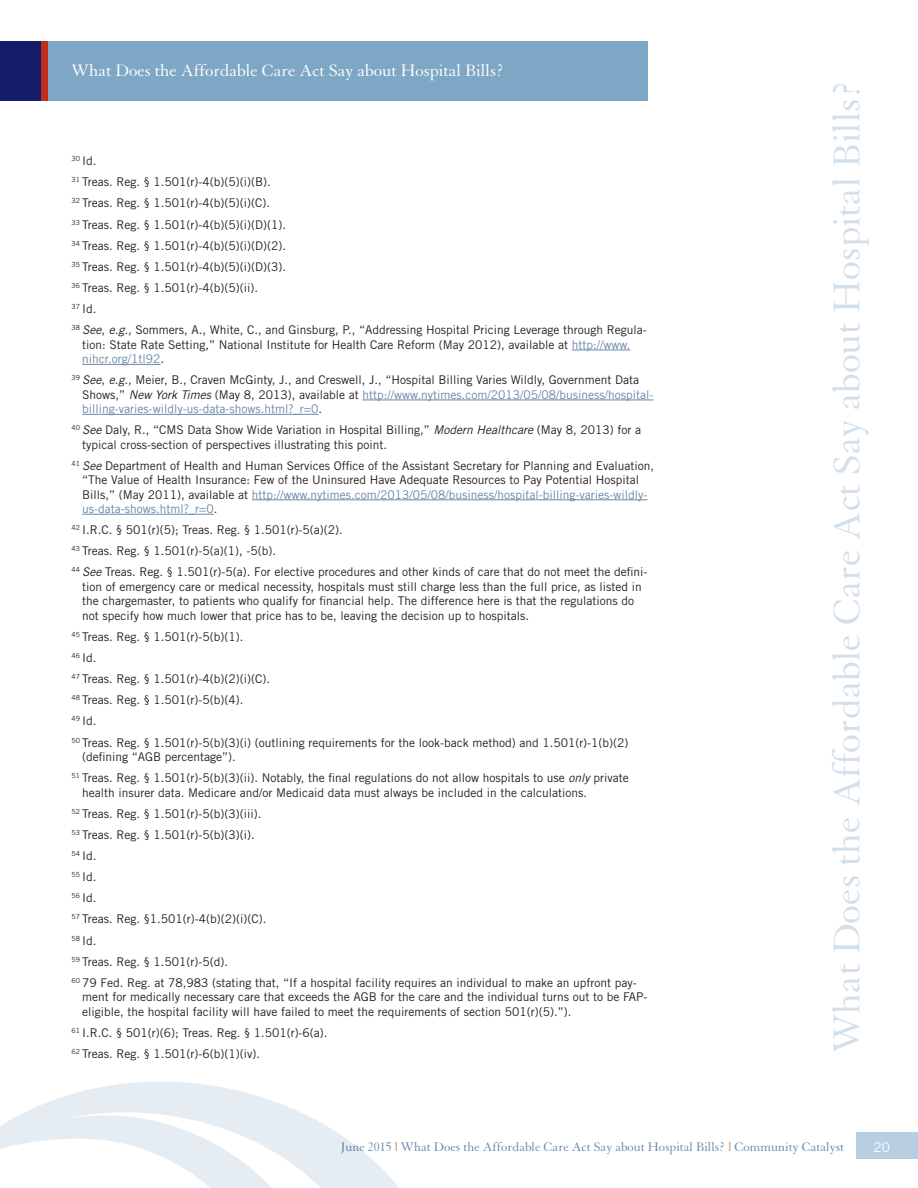
<style>
.page{position:relative;width:918px;height:1188px;background:#fff}
.page>*{position:absolute;margin:0;border:0;box-sizing:border-box;transform-origin:0 0}
.t1{font:40.5px "Granjon";color:#d2e0ec}
.t2{font:18px "Granjon";color:#fff}
.t3{font:13.5px "Granjon";color:#6986a8}
.t4{font:13.5px "Trade Gothic";color:#fff}
.t5{font:12px/21.1px "Trade Gothic";color:#231f20}
.s1{font-style:italic}
.s2{color:#6986a8}
.s3{color:#c02d19}
</style>
<div class="page">
<div style="left:0;top:42px;width:648px;height:59px;background:#7ea7c5"></div>
<div style="left:0;top:42px;width:48px;height:59px;background:#c02d19"></div>
<div style="left:0;top:42px;width:40px;height:59px;background:#131d6a"></div>
<hr style="left:572px;top:350px;width:58px;height:1px;background:#6986a8">
<hr style="left:82px;top:364px;width:79px;height:1px;background:#6986a8">
<hr style="left:362px;top:400px;width:291px;height:1px;background:#6986a8">
<hr style="left:82px;top:414px;width:236px;height:1px;background:#6986a8">
<hr style="left:252px;top:500px;width:396px;height:1px;background:#6986a8">
<hr style="left:82px;top:514px;width:132px;height:1px;background:#6986a8">
<div style="left:857px;top:1133px;width:61px;height:26px;background:#b7cee0"></div>
<svg style="left:18px;top:1081px;width:381px;height:107px;fill:#eaf1f5"></svg>
<svg style="left:0;top:1116px;width:314px;height:72px"></svg>
<h2 class="t2" style="left:72px;top:61px;width:434px">What Does the Affordable Care Act Say about Hospital Bills?</h2>
<p class="t5" style="left:72px;top:150px;width:577px"><sup>30</sup> Id.<br><sup>31</sup> Treas. Reg. § 1.501(r)-4(b)(5)(i)(B).<br><sup>32</sup> Treas. Reg. § 1.501(r)-4(b)(5)(i)(C).<br><sup>33</sup> Treas. Reg. § 1.501(r)-4(b)(5)(i)(D)(1).<br><sup>34</sup> Treas. Reg. § 1.501(r)-4(b)(5)(i)(D)(2).<br><sup>35</sup> Treas. Reg. § 1.501(r)-4(b)(5)(i)(D)(3).<br><sup>36</sup> Treas. Reg. § 1.501(r)-4(b)(5)(ii).<br><sup>37</sup> Id.<br><sup>38</sup> <span class="s1">See</span>, <span class="s1">e.g.,</span> Sommers, A., White, C., and Ginsburg, P., “Addressing Hospital Pricing Leverage through Regula-</p>
<p class="t5" style="left:82px;top:337px;width:550px;line-height:14.4px">tion: State Rate Setting,” National Institute for Health Care Reform (May 2012), available at <span class="s2">http://www. nihcr.org/1tl92</span>.</p>
<p class="t5" style="left:82px;top:373px;width:573px;line-height:14.4px;text-indent:-11px"><sup>39</sup> <span class="s1">See</span>, <span class="s1">e.g.,</span> Meier, B., Craven McGinty, J., and Creswell, J., “Hospital Billing Varies Wildly, Government Data<br>Shows,” <span class="s1">New York Times</span> (May 8, 2013), available at <span class="s2">http://www.nytimes.com/2013/05/08/business/hospital&shy;billing-varies-wildly-us-data-shows.html?_r=0</span>.</p>
<p class="t5" style="left:82px;top:423px;width:560px;line-height:14.4px;text-indent:-11px"><sup>40</sup> <span class="s1">See</span> Daly, R., “CMS Data Show Wide Variation in Hospital Billing,” <span class="s1">Modern Healthcare</span> (May 8, 2013) for a typical cross-section of perspectives illustrating this point.</p>
<p class="t5" style="left:82px;top:458px;width:573px;line-height:14.4px;text-indent:-11px"><sup>41</sup> <span class="s1">See</span> Department of Health and Human Services Office of the Assistant Secretary for Planning and Evaluation, “The Value of Health Insurance: Few of the Uninsured Have Adequate Resources to Pay Potential Hospital Bills,” (May 2011), available at <span class="s2">http://www.nytimes.com/2013/05/08/business/hospital-billing-varies-wildly&shy;us-data-shows.html?_r=0</span>.</p>
<p class="t5" style="left:72px;top:519px;width:578px"><sup>42</sup> I.R.C. § 501(r)(5); Treas. Reg. § 1.501(r)-5(a)(2).<br><sup>43</sup> Treas. Reg. § 1.501(r)-5(a)(1), -5(b).<br><sup>44</sup> <span class="s1">See</span> Treas. Reg. § 1.501(r)-5(a). For elective procedures and other kinds of care that do not meet the defini-</p>
<p class="t5" style="left:82px;top:579px;width:561px;line-height:14.4px">tion of emergency care or medical necessity, hospitals must still charge less than the full price, as listed in the chargemaster, to patients who qualify for financial help. The difference here is that the regulations do not specify how much lower that price has to be, leaving the decision up to hospitals.</p>
<p class="t5" style="left:72px;top:626px;width:559px"><sup>45</sup> Treas. Reg. § 1.501(r)-5(b)(1).<br><sup>46</sup> Id.<br><sup>47</sup> Treas. Reg. § 1.501(r)-4(b)(2)(i)(C).<br><sup>48</sup> Treas. Reg. § 1.501(r)-5(b)(4).<br><sup>49</sup> Id.<br><sup>50</sup> Treas. Reg. § 1.501(r)-5(b)(3)(i) (outlining requirements for the look-back method) and 1.501(r)-1(b)(2)</p>
<p class="t5" style="left:72px;top:746px;width:559px;text-indent:11px">(defining “AGB percentage”).<br><sup>51</sup> Treas. Reg. § 1.501(r)-5(b)(3)(ii). Notably, the final regulations do not allow hospitals to use <span class="s1">only</span> private</p>
<p class="t5" style="left:72px;top:782px;width:567px;text-indent:11px">health insurer data. Medicare and/or Medicaid data must always be included in the calculations.<br><sup>52</sup> Treas. Reg. § 1.501(r)-5(b)(3)(iii).<br><sup>53</sup> Treas. Reg. § 1.501(r)-5(b)(3)(i).<br><sup>54</sup> Id.<br><sup>55</sup> Id.<br><sup>56</sup> Id.<br><sup>57</sup> Treas. Reg. §1.501(r)-4(b)(2)(i)(C).<br><sup>58</sup> Id.<br><sup>59</sup> Treas. Reg. § 1.501(r)-5(d).<br><sup>60</sup> 79 Fed. Reg. at 78,983 (stating that, “If a hospital facility requires an individual to make an upfront pay-</p>
<p class="t5" style="left:82px;top:990px;width:567px;line-height:14.4px">ment for medically necessary care that exceeds the AGB for the care and the individual turns out to be FAP&shy;eligible, the hospital facility will have failed to meet the requirements of section 501(r)(5).”).</p>
<p class="t5" style="left:72px;top:1022px;width:258px"><sup>61</sup> I.R.C. § 501(r)(6); Treas. Reg. § 1.501(r)-6(a).<br><sup>62</sup> Treas. Reg. § 1.501(r)-6(b)(1)(iv).</p>
<h1 class="t1" style="left:825px;top:1053px;width:975px;rotate:-90deg">What Does the Affordable Care Act Say about Hospital Bills?</h1>
<p class="t3" style="left:341px;top:1140px;width:505px">June 2015 <span class="s3">|</span> What Does the Affordable Care Act Say about Hospital Bills? <span class="s3">|</span> Community Catalyst</p>
<p class="t4" style="left:874px;top:1139px;width:18px">20</p>
</div>
